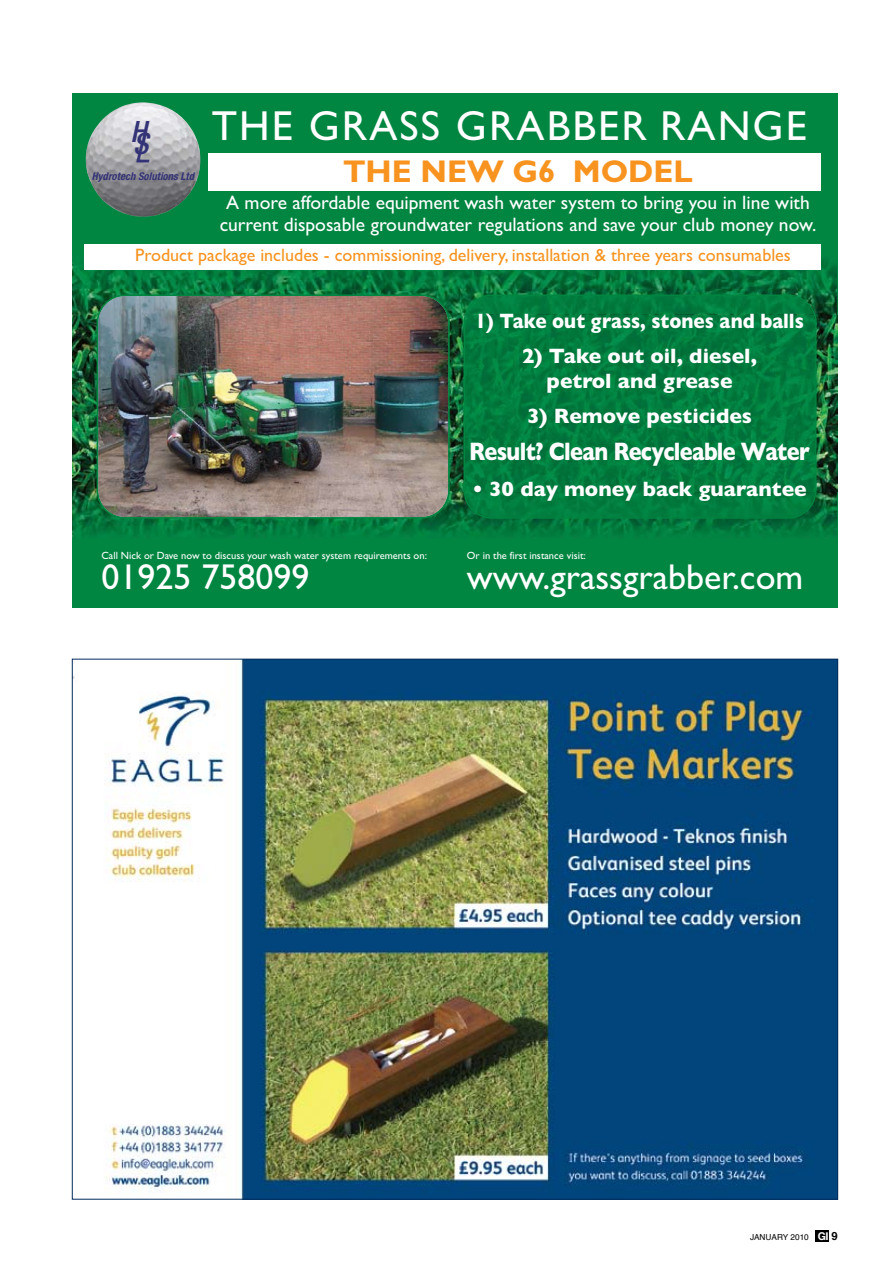
<style>
.page{position:relative;width:893px;height:1263px;background:#fff}
.page>*{position:absolute;margin:0;border:0;box-sizing:border-box;transform-origin:0 0}
.t1{font:42px "Gill Sans";letter-spacing:.05em;color:#fff}
.t2{font:36px "Gill Sans";color:#fff}
.t3{font:700 31.5px "M Gill Sans";color:#f7931e}
.t4{font:italic 500 condensed 29.4px "Helvetica Neue";color:#333376}
.t5{font:italic condensed 29.4px "Helvetica Neue";color:#333376;scale:1.14 1}
.t6{font:700 25.5px "Gill Sans";letter-spacing:-.03em;color:#fff;scale:.85 1}
.t7{font:700 21px/25.8px "Gill Sans";color:#fff;text-align:center}
.t8{font:700 21px "Gill Sans";color:#fff;scale:.9 1}
.t9{font:19.5px/22.5px "Gill Sans";color:#fff;text-align:center}
.t10{font:18px "Gill Sans";color:#f7931e}
.t11{font:italic 700 condensed 10.8px "Helvetica Neue";color:#333376}
.t12{font:10.5px "Gill Sans";color:#fff}
.t13{font:8.25px "Helvetica";color:#000}
.s1{font-family:"Helvetica Neue";font-weight:700;font-size:10.8px;color:#fff}
.s2{font-weight:700;font-size:11.25px}
</style>
<div class="page">
<div style="left:816px;top:1230px;width:13px;height:11px;background:#000"></div>
<div style="left:72px;top:94px;width:766px;height:514px;background:#008641"></div>
<img style="left:72px;top:314px;width:766px;height:178px">
<img style="left:85px;top:102px;width:116px;height:115px">
<img style="left:72px;top:254px;width:766px;height:60px">
<img style="left:72px;top:492px;width:766px;height:46px">
<img style="left:200px;top:162px;width:1px;height:43px">
<img style="left:85px;top:162px;width:1px;height:43px">
<img style="left:86px;top:162px;width:114px;height:43px">
<svg style="left:137px;top:162px;width:12px;height:1px"></svg>
<img style="left:97px;top:294px;width:353px;height:225px">
<svg style="left:463px;top:294px;width:353px;height:225px"></svg>
<div style="left:208px;top:153px;width:613px;height:38px;background:#fff"></div>
<div style="left:85px;top:244px;width:736px;height:25px;background:#fff"></div>
<img style="left:74px;top:661px;width:762px;height:536px">
<h1 class="t1" style="left:212px;top:102px;width:597px">THE GRASS GRABBER RANGE</h1>
<h3 class="t3" style="left:343px;top:154px;width:351px">THE NEW G6 MODEL</h3>
<p class="t9" style="left:220px;top:191px;width:598px">A more affordable equipment wash water system to bring you in line with current disposable groundwater regulations and save your club money now.</p>
<p class="t10" style="left:135px;top:244px;width:657px">Product package includes - commissioning, delivery, installation &amp; three years consumables</p>
<h3 class="t4" style="left:130px;top:120px;width:27px">HS</h3>
<h3 class="t5" style="left:135px;top:135px;width:22px">L</h3>
<p class="t11" style="left:92px;top:169px;width:106px">Hydrotech SolutionsLtd</p>
<p class="t12" style="left:102px;top:550px;width:327px">Call Nick or Dave now to discuss your wash water system requirements on:</p>
<h2 class="t2" style="left:102px;top:556px;width:210px">01925 758099</h2>
<p class="t8" style="left:475px;top:309px;width:367px">1) Take out grass, stones and balls</p>
<p class="t7" style="left:522px;top:342px;width:236px">2) Take out oil, diesel, petrol and grease</p>
<p class="t7" style="left:527px;top:402px;width:226px">3) Remove pesticides</p>
<h3 class="t6" style="left:469px;top:436px;width:402px">Result? Clean Recycleable Water</h3>
<p class="t7" style="left:472px;top:476px;width:336px">• 30 day money back guarantee</p>
<p class="t12" style="left:467px;top:550px;width:120px">Or in the first instance visit:</p>
<h2 class="t2" style="left:467px;top:556px;width:338px">www.grassgrabber.com</h2>
<p class="t13" style="left:750px;top:1231px;width:89px">JANUARY 2010 <span class="s1">GI</span> <span class="s2">9</span></p>
</div>
